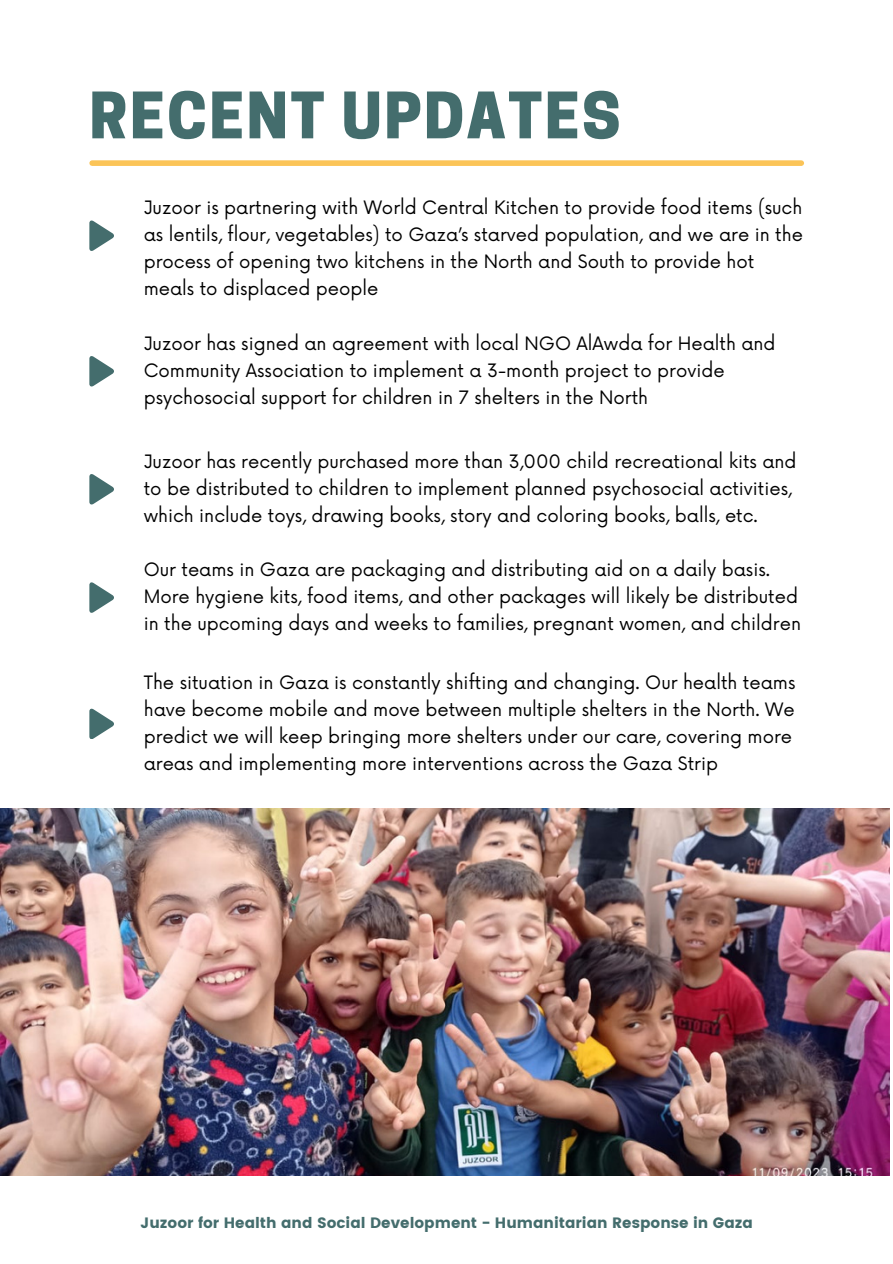
<style>
.page{position:relative;width:893px;height:1264px;background:#fff}
.page>*{position:absolute;margin:0;border:0;box-sizing:border-box;transform-origin:0 0}
.t1{font:800 60px "Cooper Hewitt";letter-spacing:.04em;color:#446d6d}
.t2{font:18px/27px "Now";color:#000}
.t3{font:15px "Poppins";color:#446d6d}
</style>
<div class="page">
<div style="left:92px;top:160px;width:709px;height:6px;background:#fbc458"></div>
<svg style="left:89px;top:220px;width:25px;height:31px"></svg>
<svg style="left:89px;top:356px;width:25px;height:30px"></svg>
<svg style="left:89px;top:474px;width:25px;height:30px"></svg>
<svg style="left:89px;top:582px;width:25px;height:30px"></svg>
<svg style="left:89px;top:708px;width:25px;height:31px"></svg>
<img style="left:0;top:808px;width:889px;height:367px">
<p class="t1" style="left:89px;top:93px;width:532px">RECENT UPDATES</p>
<h2 class="t2" style="left:144px;top:195px;width:660px">Juzoor is partnering with World Central Kitchen to provide food items (such as lentils, flour, vegetables) to Gaza’s starved population, and we are in the process of opening two kitchens in the North and South to provide hot meals to displaced people</h2>
<p class="t2" style="left:144px;top:331px;width:633px">Juzoor has signed an agreement with local NGO AlAwda for Health and<br>Community Association to implement a 3-month project to provide psychosocial support for children in 7 shelters in the North</p>
<h2 class="t2" style="left:144px;top:449px;width:654px">Juzoor has recently purchased more than 3,000 child recreational kits and to be distributed to children to implement planned psychosocial activities, which include toys, drawing books, story and coloring books, balls, etc.</h2>
<p class="t2" style="left:144px;top:557px;width:658px">Our teams in Gaza are packaging and distributing aid on a daily basis.<br>More hygiene kits, food items, and other packages will likely be distributed in the upcoming days and weeks to families, pregnant women, and children</p>
<p class="t2" style="left:144px;top:670px;width:653px">The situation in Gaza is constantly shifting and changing. Our health teams have become mobile and move between multiple shelters in the North. We predict we will keep bringing more shelters under our care, covering more areas and implementing more interventions across the Gaza Strip</p>
<h2 class="t3" style="left:140px;top:1213px;width:614px">Juzoor for Health and Social Development - Humanitarian Response in Gaza</h2>
</div>
